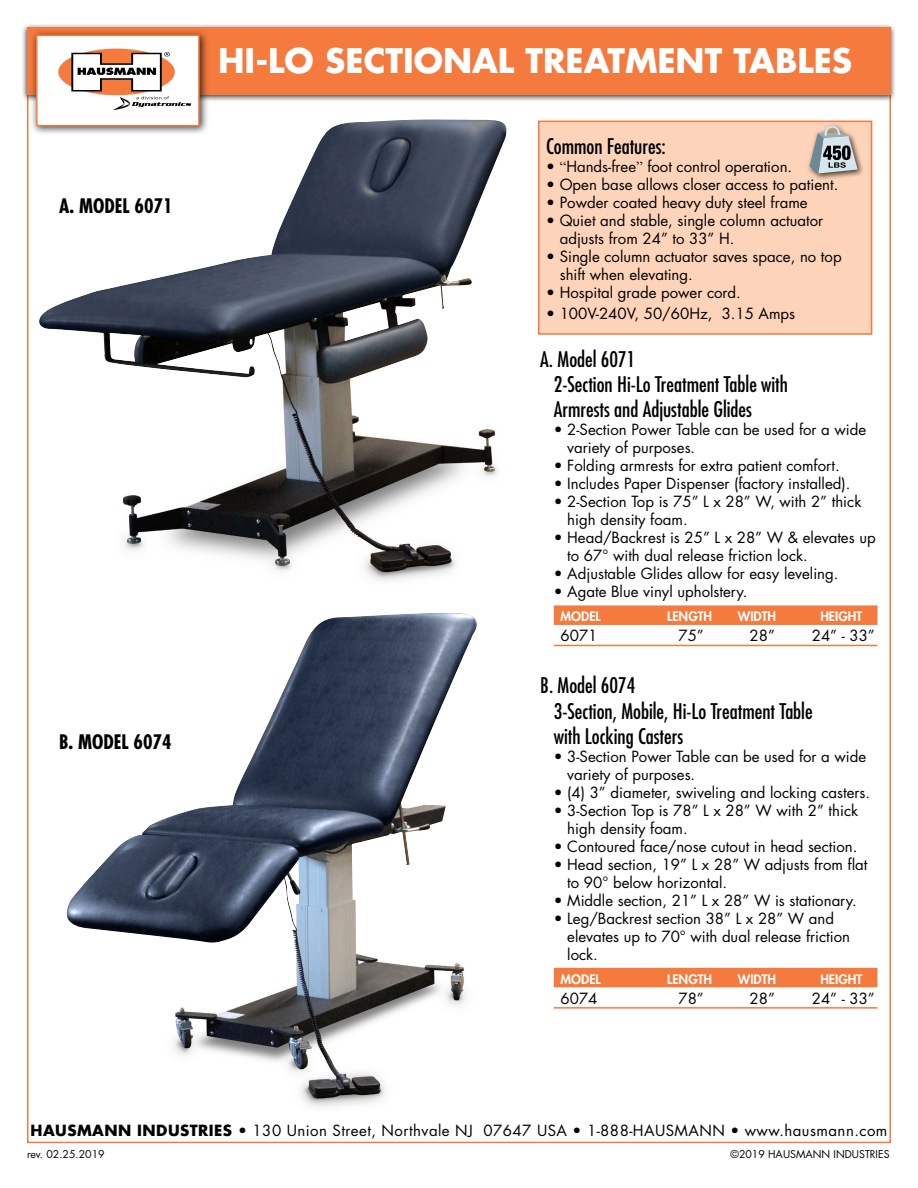
<style>
.page{position:relative;width:918px;height:1188px;background:#fff}
.page>*{position:absolute;margin:0;border:0;box-sizing:border-box;transform-origin:0 0}
.t1{font:700 33px "Futura Std";color:#fff}
.t2{font:condensed 21px/25.2px "Futura Std";color:#000}
.t3{font:700 condensed 19.5px "Futura Std";color:#000}
.t4{font:15px/18px "Futura Std";color:#000}
.t5{font:15px "Futura Std";letter-spacing:.03em;color:#000}
.t6{font:800 12.75px "Futura Std";color:#fff}
.t7{font:10.5px "Futura Std";color:#000}
.s1{font-family:"Times New Roman"}
.s2{font-weight:700}
</style>
<div class="page">
<div style="left:21px;top:22px;width:876px;height:80px;background:#000;opacity:.75"></div>
<div style="left:27px;top:27px;width:864px;height:68px;background:#f47a3e"></div>
<div style="left:30px;top:29px;width:179px;height:107px;background:#000;opacity:.75"></div>
<div style="left:37px;top:35px;width:162px;height:91px;background:#fff"></div>
<div style="left:58px;top:49px;width:117px;height:46px;background:#f47a3e;border-radius:50%"></div>
<svg style="left:71px;top:52px;width:120px;height:58px"></svg>
<div style="left:36px;top:35px;width:164px;height:91px;border:2px solid #f47a3e"></div>
<img style="left:34px;top:119px;width:473px;height:462px">
<div style="left:554px;top:605px;width:324px;height:20px;background:#f47a3e"></div>
<hr style="left:554px;top:645px;width:324px;height:1px;background:#f47a3e">
<div style="left:539px;top:121px;width:333px;height:213px;background:#fdd3b9"></div>
<div style="left:538px;top:121px;width:334px;height:214px;border:2px solid #f47a3e"></div>
<img style="left:66px;top:613px;width:411px;height:494px">
<div style="left:806px;top:122px;width:58px;height:59px;background:#000;opacity:.75"></div>
<svg style="left:810px;top:125px;width:48px;height:48px"></svg>
<div style="left:554px;top:968px;width:324px;height:19px;background:#f47a3e"></div>
<hr style="left:554px;top:1007px;width:324px;height:2px;background:#f47a3e">
<h3 class="t3" style="left:59px;top:194px;width:115px">A. MODEL 6071</h3>
<h3 class="t3" style="left:59px;top:730px;width:114px">B. MODEL 6074</h3>
<h1 class="t1" style="left:218px;top:39px;width:636px">HI-LO SECTIONAL TREATMENT TABLES</h1>
<h2 class="t2" style="left:546px;top:133px;width:121px">Common Features:</h2>
<p class="t4" style="left:546px;top:157px;width:247px">• <span class="s1">“</span>Hands-free<span class="s1">”</span> foot control operation.</p>
<p class="t4" style="left:546px;top:175px;width:294px">• Open base allows closer access to patient.</p>
<p class="t4" style="left:546px;top:193px;width:263px">• Powder coated heavy duty steel frame</p>
<p class="t4" style="left:560px;top:211px;width:265px;text-indent:-14px">• Quiet and stable, single column actuator adjusts from 24” to 33” H.</p>
<p class="t4" style="left:560px;top:247px;width:283px;text-indent:-14px">• Single column actuator saves space, no top shift when elevating.</p>
<p class="t4" style="left:546px;top:283px;width:196px">• Hospital grade power cord.</p>
<p class="t4" style="left:546px;top:304px;width:251px">• 100V-240V, 50/60Hz, 3.15 Amps</p>
<h2 class="t2" style="left:554px;top:347px;width:236px;text-indent:-14px">A. Model 6071<br>2-Section Hi-Lo Treatment Table with<br>Armrests and Adjustable Glides</h2>
<p class="t4" style="left:567px;top:421px;width:300px;text-indent:-14px">• 2-Section Power Table can be used for a wide variety of purposes.</p>
<p class="t4" style="left:554px;top:457px;width:287px">• Folding armrests for extra patient comfort.</p>
<p class="t4" style="left:554px;top:475px;width:298px">• Includes Paper Dispenser (factory installed).</p>
<p class="t4" style="left:567px;top:493px;width:296px;text-indent:-14px">• 2-Section Top is 75” L x 28” W, with 2” thick high density foam.</p>
<p class="t4" style="left:567px;top:529px;width:310px;text-indent:-14px">• Head/Backrest is 25” L x 28” W &amp; elevates up to 67° with dual release friction lock.</p>
<p class="t4" style="left:554px;top:565px;width:286px">• Adjustable Glides allow for easy leveling.</p>
<p class="t4" style="left:554px;top:583px;width:195px">• Agate Blue vinyl upholstery.</p>
<p class="t6" style="left:561px;top:609px;width:42px">MODEL</p>
<p class="t6" style="left:667px;top:609px;width:46px">LENGTH</p>
<p class="t6" style="left:738px;top:609px;width:40px">WIDTH</p>
<p class="t6" style="left:820px;top:609px;width:43px">HEIGHT</p>
<p class="t4" style="left:561px;top:627px;width:38px">6071</p>
<p class="t4" style="left:678px;top:627px;width:27px">75”</p>
<p class="t4" style="left:750px;top:627px;width:27px">28”</p>
<p class="t4" style="left:812px;top:627px;width:65px">24” - 33”</p>
<h2 class="t2" style="left:554px;top:673px;width:260px;text-indent:-14px">B. Model 6074<br>3-Section, Mobile, Hi-Lo Treatment Table with Locking Casters</h2>
<p class="t4" style="left:567px;top:747px;width:300px;text-indent:-14px">• 3-Section Power Table can be used for a wide variety of purposes.</p>
<p class="t4" style="left:554px;top:783px;width:318px">• (4) 3” diameter, swiveling and locking casters.</p>
<p class="t4" style="left:567px;top:801px;width:293px;text-indent:-14px">• 3-Section Top is 78” L x 28” W with 2” thick high density foam.</p>
<p class="t4" style="left:554px;top:837px;width:305px">• Contoured face/nose cutout in head section.</p>
<p class="t4" style="left:567px;top:855px;width:302px;text-indent:-14px">• Head section, 19” L x 28” W adjusts from flat to 90° below horizontal.</p>
<p class="t4" style="left:554px;top:891px;width:305px">• Middle section, 21” L x 28” W is stationary.</p>
<p class="t4" style="left:567px;top:909px;width:284px;text-indent:-14px">• Leg/Backrest section 38” L x 28” W and elevates up to 70° with dual release friction lock.</p>
<p class="t6" style="left:561px;top:971px;width:42px">MODEL</p>
<p class="t6" style="left:667px;top:971px;width:46px">LENGTH</p>
<p class="t6" style="left:738px;top:971px;width:40px">WIDTH</p>
<p class="t6" style="left:820px;top:971px;width:43px">HEIGHT</p>
<p class="t4" style="left:561px;top:989px;width:38px">6074</p>
<p class="t4" style="left:678px;top:989px;width:27px">78”</p>
<p class="t4" style="left:750px;top:989px;width:27px">28”</p>
<p class="t4" style="left:812px;top:989px;width:65px">24” - 33”</p>
<p class="t5" style="left:31px;top:1121px;width:858px"><span class="s2">HAUSMANN INDUSTRIES</span> • 130 Union Street, Northvale NJ 07647 USA • 1-888-HAUSMANN • www.hausmann.com</p>
<p class="t7" style="left:27px;top:1147px;width:79px">rev. 02.25.2019</p>
<p class="t7" style="left:731px;top:1147px;width:160px">©2019 HAUSMANN INDUSTRIES</p>
</div>
